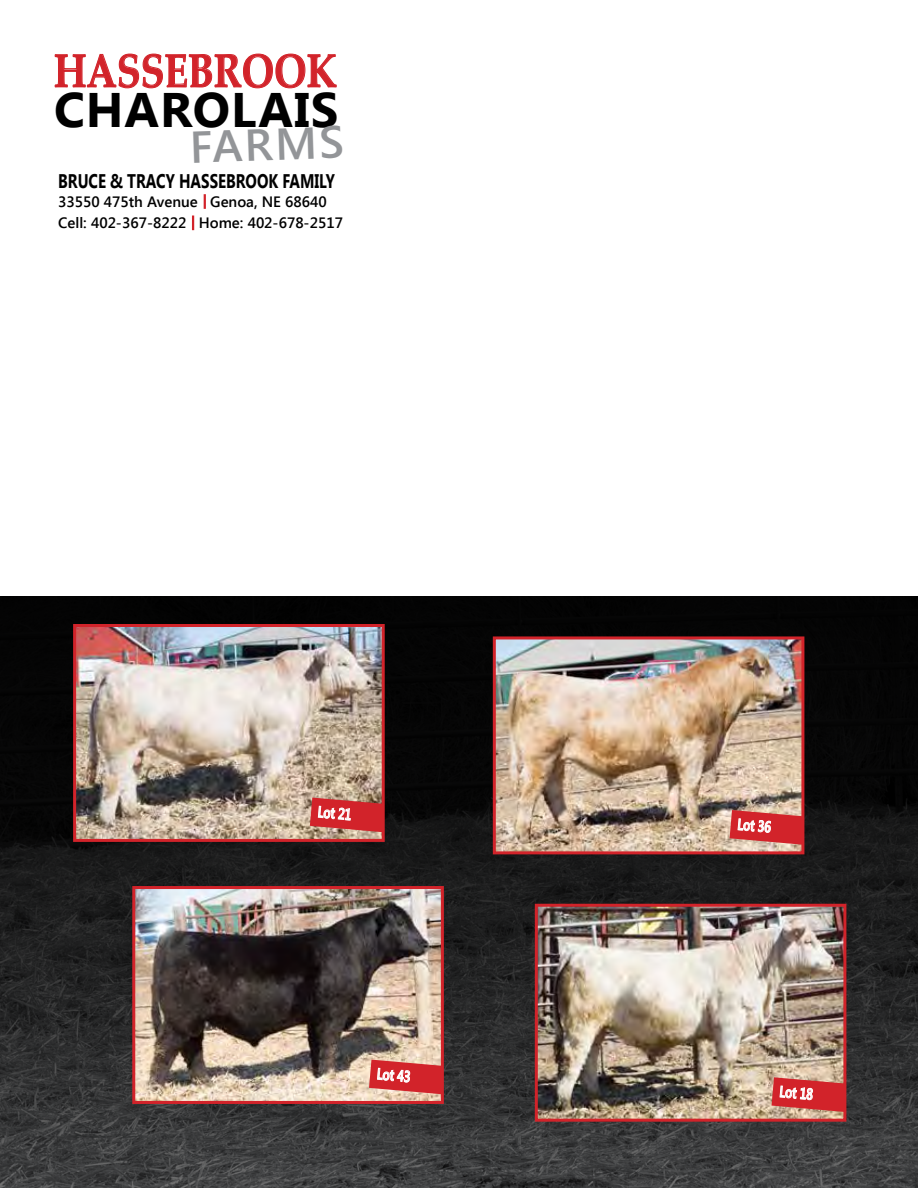
<style>
.page{position:relative;width:918px;height:1188px;background:#fff}
.page>*{position:absolute;margin:0;border:0;box-sizing:border-box;transform-origin:0 0}
.t1{font:700 48.45px "Segoe UI";letter-spacing:.02em;color:#000}
.t2{font:700 46.8px "Palatino Linotype";color:#d2232a;scale:.83 1}
.t3{font:600 44.55px "Segoe UI";color:#939598}
.t4{font:700 19.65px "Segoe UI";color:#000;scale:.77 1}
.t5{font:600 15.75px "Segoe UI";color:#fff;scale:.75 1}
.t6{font:600 15px "Segoe UI";color:#000}
</style>
<div class="page">
<img style="left:0;top:596px;width:918px;height:592px">
<svg style="left:55px;top:53px;width:282px;height:35px"></svg>
<svg style="left:204px;top:194px;width:2px;height:15px"></svg>
<svg style="left:192px;top:216px;width:2px;height:14px"></svg>
<img style="left:539px;top:908px;width:303px;height:210px">
<div style="left:535px;top:904px;width:311px;height:218px;border:3px solid #d2232a"></div>
<svg style="left:772px;top:1077px;width:73px;height:35px;background:#d34f4f"></svg>
<img style="left:497px;top:640px;width:303px;height:210px">
<div style="left:493px;top:636px;width:311px;height:218px;border:3px solid #d2232a"></div>
<svg style="left:730px;top:810px;width:73px;height:35px;background:#d75354"></svg>
<img style="left:136px;top:890px;width:304px;height:210px">
<div style="left:132px;top:886px;width:312px;height:218px;border:3px solid #d2232a"></div>
<svg style="left:369px;top:1060px;width:74px;height:34px;background:#d95253"></svg>
<img style="left:77px;top:628px;width:304px;height:210px">
<div style="left:73px;top:624px;width:312px;height:218px;border:3px solid #d2232a"></div>
<svg style="left:310px;top:798px;width:73px;height:34px;background:#cf4849"></svg>
<p class="t2" style="left:54px;top:38px;width:342px">HASSEBROOK</p>
<p class="t1" style="left:54px;top:75px;width:286px">CHAROLAIS</p>
<p class="t3" style="left:189px;top:116px;width:156px;rotate:-2deg">FARMS</p>
<p class="t4" style="left:58px;top:167px;width:361px">BRUCE &amp; TRACY HASSEBROOK FAMILY</p>
<p class="t6" style="left:58px;top:191px;width:270px">33550 475th Avenue Genoa, NE 68640</p>
<p class="t6" style="left:58px;top:212px;width:286px">Cell: 402-367-8222 Home: 402-678-2517</p>
<p class="t5" style="left:319px;top:801px;width:46px;rotate:5deg">Lot 21</p>
<p class="t5" style="left:378px;top:1063px;width:46px;rotate:5deg">Lot 43</p>
<p class="t5" style="left:739px;top:813px;width:46px;rotate:5deg">Lot 36</p>
<p class="t5" style="left:781px;top:1080px;width:46px;rotate:5deg">Lot 18</p>
</div>
